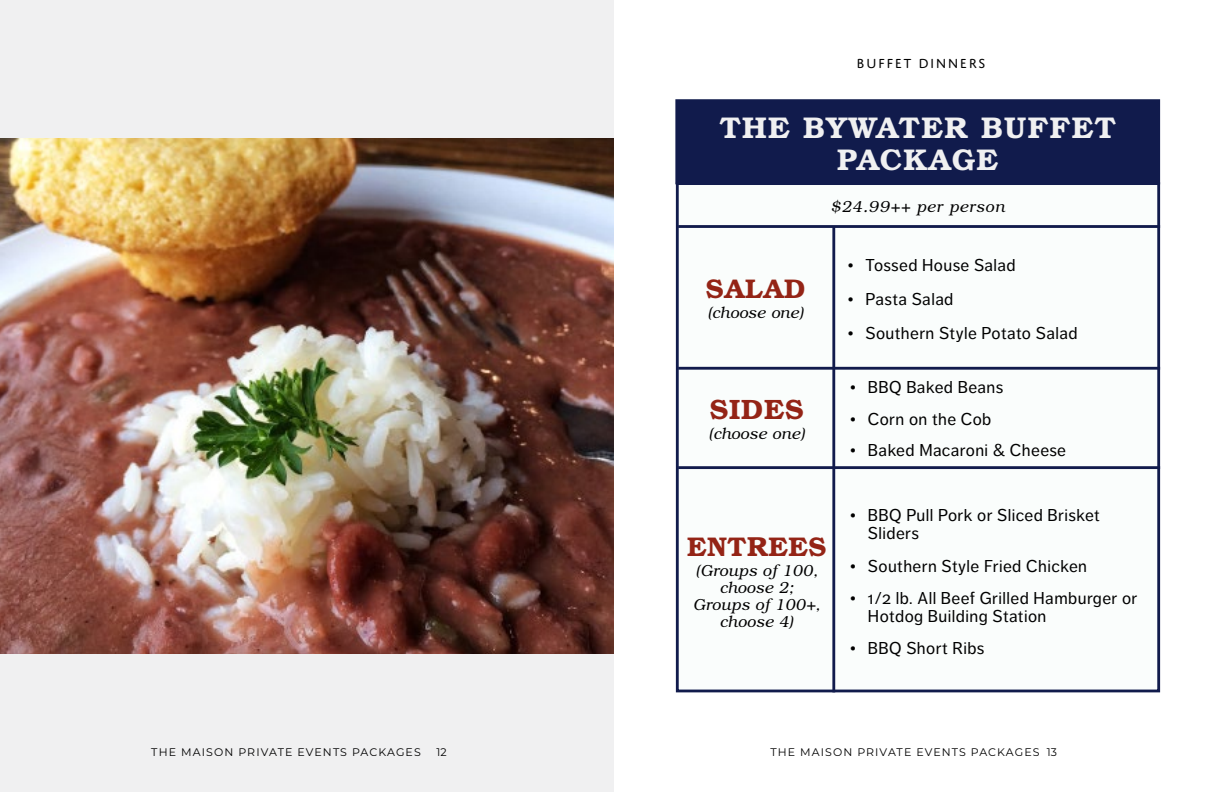
<style>
.page{position:relative;width:1224px;height:792px;background:#fff}
.page>*{position:absolute;margin:0;border:0;box-sizing:border-box;transform-origin:0 0}
.t1{font:700 30px/32px "Te X Gyre Bonum";letter-spacing:.05em;color:#f0f0f1;text-align:center}
.t2{font:700 28px "Te X Gyre Bonum";letter-spacing:.03em;color:#942416}
.t3{font:700 27px "Te X Gyre Bonum";letter-spacing:.025em;color:#942416}
.t4{font:17px/18px "Dagny Pro";letter-spacing:.025em;color:#000}
.t5{font:italic 16px/17px "Te X Gyre Bonum";letter-spacing:.02em;color:#000;text-align:center}
.t6{font:italic 16px "Te X Gyre Bonum";letter-spacing:.05em;color:#000}
.t7{font:14px "Domus Titling";letter-spacing:.1em;color:#000}
.t8{font:11px "Montserrat";letter-spacing:.1em;color:#000}
.s1{font-size:27.5px}
</style>
<div class="page">
<div style="left:0;top:0;width:614px;height:792px;background:#f0f0f1"></div>
<img style="left:0;top:138px;width:614px;height:516px">
<div style="left:676px;top:182px;width:484px;height:510px;background:#fafdfc;border:3px solid #111b4c"></div>
<div style="left:677px;top:101px;width:482px;height:82px;background:#111b4c"></div>
<div style="left:675px;top:99px;width:485px;height:85px;border:3px solid #111b4c"></div>
<hr style="left:832px;top:227px;width:3px;height:465px;background:#111b4c">
<hr style="left:678px;top:367px;width:482px;height:3px;background:#111b4c">
<hr style="left:678px;top:225px;width:482px;height:3px;background:#111b4c">
<hr style="left:678px;top:466px;width:482px;height:3px;background:#111b4c">
<p class="t7" style="left:857px;top:56px;width:130px">BUFFET DINNERS</p>
<h1 class="t1" style="left:720px;top:109px;width:398px">THE BYWATER BUFFET<br>PACKAGE</h1>
<h3 class="t3" style="left:706px;top:267px;width:101px">SALAD</h3>
<p class="t5" style="left:707px;top:303px;width:98px">(choose one)</p>
<h2 class="t2" style="left:710px;top:387px;width:95px">SIDES</h2>
<p class="t5" style="left:709px;top:424px;width:98px">(choose one)</p>
<p class="t6" style="left:831px;top:195px;width:175px">$24.99++ per person</p>
<p class="t4" style="left:847px;top:256px;width:170px">• Tossed House Salad</p>
<p class="t4" style="left:847px;top:290px;width:107px">• Pasta Salad</p>
<p class="t4" style="left:847px;top:324px;width:232px">• Southern Style Potato Salad</p>
<p class="t4" style="left:850px;top:379px;width:155px">• BBQ Baked Beans</p>
<p class="t4" style="left:850px;top:410px;width:143px">• Corn on the Cob</p>
<p class="t4" style="left:850px;top:441px;width:218px">• Baked Macaroni &amp; Cheese</p>
<h3 class="t3" style="left:687px;top:525px;width:141px">ENT<span class="s1">R</span>EES</h3>
<p class="t5" style="left:693px;top:561px;width:129px">(Groups of 100, choose 2;<br>Groups of 100+, choose 4)</p>
<p class="t4" style="left:868px;top:507px;width:233px;text-indent:-18px">• BBQ Pull Pork or Sliced Brisket<br>Sliders</p>
<p class="t4" style="left:850px;top:557px;width:239px">• Southern Style Fried Chicken</p>
<p class="t4" style="left:868px;top:589px;width:271px;text-indent:-18px">• 1/2 lb. All Beef Grilled Hamburger or<br>Hotdog Building Station</p>
<p class="t4" style="left:850px;top:639px;width:136px">• BBQ Short Ribs</p>
<p class="t8" style="left:151px;top:745px;width:271px">THE MAISON PRIVATE EVENTS PACKAGES</p>
<p class="t8" style="left:437px;top:745px;width:12px">12</p>
<p class="t8" style="left:770px;top:745px;width:288px">THE MAISON PRIVATE EVENTS PACKAGES 13</p>
</div>
